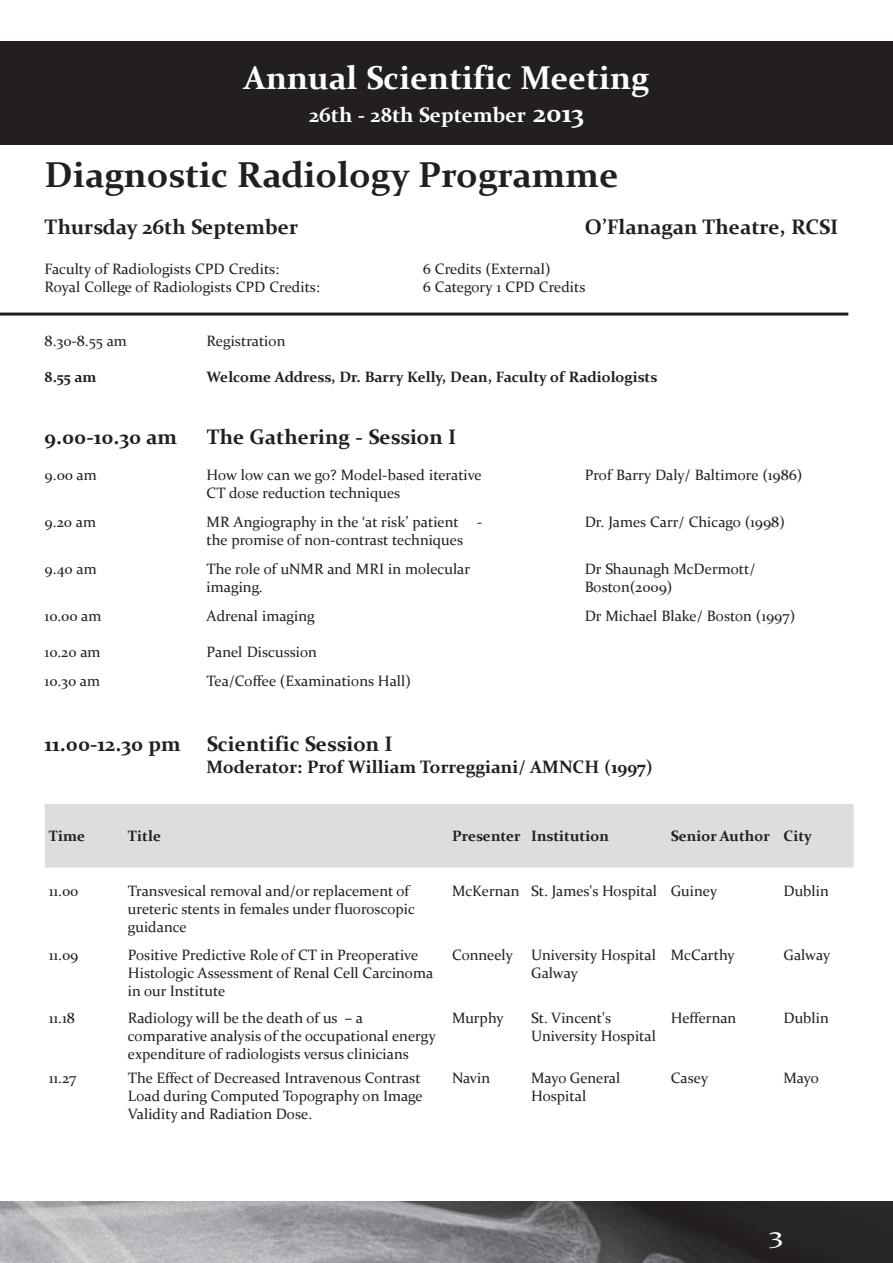
<style>
.page{position:relative;width:893px;height:1263px;background:#fff}
.page>*{position:absolute;margin:0;border:0;box-sizing:border-box;transform-origin:0 0}
.t1{font:700 36px "Constantia";color:#231f20}
.t2{font:700 33px "Constantia";color:#fff}
.t3{font:24px "Constantia";color:#fff;scale:1.25 1}
.t4{font:700 21px "Constantia";color:#231f20}
.t5{font:700 21px "Constantia";color:#fff}
.t6{font:700 18px "Constantia";color:#231f20}
.t7{font:15px/18px "Constantia";color:#231f20}
.t8{font:700 15px "Constantia";color:#231f20}
.s1{font-size:27px}
</style>
<div class="page">
<div style="left:45px;top:804px;width:809px;height:64px;background:#dcdddf"></div>
<div style="left:0;top:41px;width:893px;height:104px;background:#231f20"></div>
<hr style="left:0;top:313px;width:848px;height:3px;background:#231f20">
<img style="left:0;top:1202px;width:893px;height:61px">
<h2 class="t2" style="left:244px;top:55px;width:407px">Annual Scientific Meeting</h2>
<h3 class="t5" style="left:309px;top:100px;width:276px">26th - 28th September <span class="s1">2013</span></h3>
<h1 class="t1" style="left:45px;top:150px;width:576px">Diagnostic Radiology Programme</h1>
<h3 class="t4" style="left:45px;top:212px;width:255px">Thursday 26th September</h3>
<h3 class="t4" style="left:585px;top:212px;width:255px">O’Flanagan Theatre, RCSI</h3>
<p class="t7" style="left:45px;top:259px;width:236px">Faculty of Radiologists CPD Credits:</p>
<p class="t7" style="left:423px;top:259px;width:129px">6 Credits (External)</p>
<p class="t7" style="left:45px;top:277px;width:277px">Royal College of Radiologists CPD Credits:</p>
<p class="t7" style="left:423px;top:277px;width:164px">6 Category 1 CPD Credits</p>
<p class="t7" style="left:45px;top:331px;width:84px">8.30-8.55 am</p>
<p class="t7" style="left:207px;top:331px;width:80px">Registration</p>
<p class="t8" style="left:45px;top:367px;width:53px">8.55 am</p>
<p class="t8" style="left:207px;top:367px;width:452px">Welcome Address, Dr. Barry Kelly, Dean, Faculty of Radiologists</p>
<h3 class="t4" style="left:45px;top:422px;width:134px">9.00-10.30 am</h3>
<h3 class="t4" style="left:207px;top:422px;width:251px">The Gathering - Session I</h3>
<p class="t7" style="left:45px;top:465px;width:54px">9.00 am</p>
<p class="t7" style="left:207px;top:465px;width:277px">How low can we go? Model-based iterative</p>
<p class="t7" style="left:585px;top:465px;width:219px">Prof Barry Daly/ Baltimore (1986)</p>
<p class="t7" style="left:207px;top:483px;width:195px">CT dose reduction techniques</p>
<p class="t7" style="left:45px;top:512px;width:53px">9.20 am</p>
<p class="t7" style="left:207px;top:512px;width:277px">MR Angiography in the ‘at risk’ patient -</p>
<p class="t7" style="left:585px;top:512px;width:202px">Dr. James Carr/ Chicago (1998)</p>
<p class="t7" style="left:207px;top:530px;width:258px">the promise of non-contrast techniques</p>
<p class="t7" style="left:45px;top:559px;width:54px">9.40 am</p>
<p class="t7" style="left:207px;top:559px;width:265px">The role of uNMR and MRI in molecular</p>
<p class="t7" style="left:585px;top:559px;width:172px">Dr Shaunagh McDermott/</p>
<p class="t7" style="left:207px;top:577px;width:58px">imaging.</p>
<p class="t7" style="left:585px;top:577px;width:89px">Boston(2009)</p>
<p class="t7" style="left:45px;top:606px;width:58px">10.00 am</p>
<p class="t7" style="left:207px;top:606px;width:110px">Adrenal imaging</p>
<p class="t7" style="left:585px;top:606px;width:212px">Dr Michael Blake/ Boston (1997)</p>
<p class="t7" style="left:45px;top:642px;width:57px">10.20 am</p>
<p class="t7" style="left:207px;top:642px;width:112px">Panel Discussion</p>
<p class="t7" style="left:45px;top:671px;width:57px">10.30 am</p>
<p class="t7" style="left:207px;top:671px;width:206px">Tea/Coffee (Examinations Hall)</p>
<h3 class="t4" style="left:45px;top:729px;width:350px">11.00-12.30 pm Scientific Session I</h3>
<p class="t6" style="left:207px;top:754px;width:447px">Moderator: Prof William Torreggiani/ AMNCH (1997)</p>
<p class="t8" style="left:49px;top:826px;width:38px">Time</p>
<p class="t8" style="left:128px;top:826px;width:35px">Title</p>
<p class="t8" style="left:452px;top:826px;width:158px">Presenter Institution</p>
<p class="t8" style="left:671px;top:826px;width:143px">Senior Author City</p>
<p class="t7" style="left:49px;top:881px;width:31px">11.00</p>
<p class="t7" style="left:128px;top:881px;width:289px">Transvesical removal and/or replacement of ureteric stents in females under fluoroscopic guidance</p>
<p class="t7" style="left:452px;top:881px;width:267px">McKernan St. James's Hospital Guiney</p>
<p class="t7" style="left:783px;top:881px;width:47px">Dublin</p>
<p class="t7" style="left:49px;top:945px;width:31px">11.09</p>
<p class="t7" style="left:128px;top:945px;width:307px">Positive Predictive Role of CT in Preoperative<br>Histologic Assessment of Renal Cell Carcinoma in our Institute</p>
<p class="t7" style="left:452px;top:945px;width:205px;text-align:center">Conneely University Hospital<br>Galway</p>
<p class="t7" style="left:671px;top:945px;width:65px">McCarthy</p>
<p class="t7" style="left:783px;top:945px;width:48px">Galway</p>
<p class="t7" style="left:49px;top:1009px;width:27px">11.18</p>
<p class="t7" style="left:128px;top:1009px;width:309px">Radiology will be the death of us – a comparative analysis of the occupational energy expenditure of radiologists versus clinicians</p>
<p class="t7" style="left:452px;top:1009px;width:53px">Murphy</p>
<p class="t7" style="left:531px;top:1009px;width:126px">St. Vincent's<br>University Hospital</p>
<p class="t7" style="left:671px;top:1009px;width:67px">Heffernan</p>
<p class="t7" style="left:783px;top:1009px;width:47px">Dublin</p>
<p class="t7" style="left:49px;top:1068px;width:29px">11.27</p>
<p class="t7" style="left:128px;top:1068px;width:296px">The Effect of Decreased Intravenous Contrast<br>Load during Computed Topography on Image<br>Validity and Radiation Dose.</p>
<p class="t7" style="left:452px;top:1068px;width:39px">Navin</p>
<p class="t7" style="left:531px;top:1068px;width:91px">Mayo General<br>Hospital</p>
<p class="t7" style="left:671px;top:1068px;width:39px">Casey</p>
<p class="t7" style="left:783px;top:1068px;width:37px">Mayo</p>
<h3 class="t3" style="left:769px;top:1219px;width:12px">3</h3>
</div>
